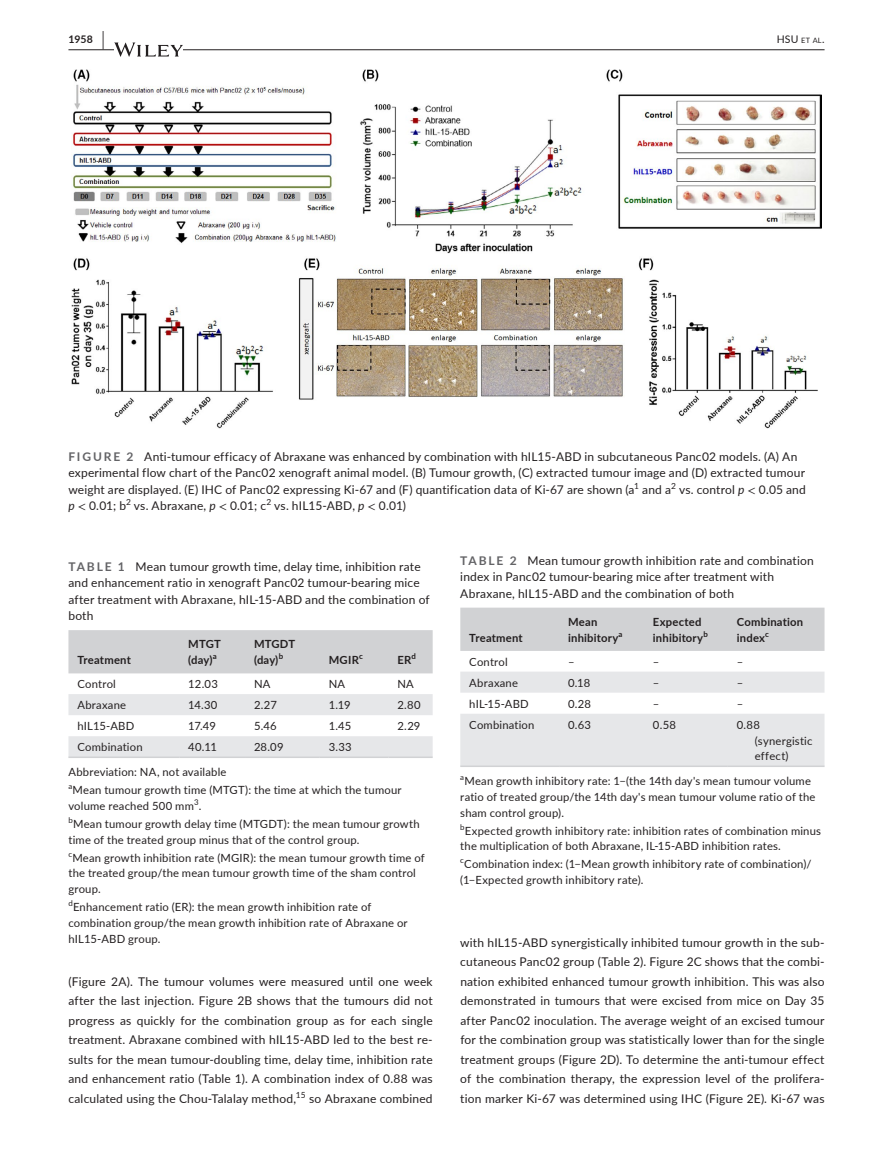
<style>
.page{position:relative;width:893px;height:1174px;background:#fff}
.page>*{position:absolute;margin:0;border:0;box-sizing:border-box;transform-origin:0 0}
.t1{font:12px/19.5px "Lato";letter-spacing:.015em;color:#231f20}
.t2{font:11.25px/15.8px "Lato";letter-spacing:.015em;color:#231f20}
.t3{font:700 11.25px/15.8px "Lato";letter-spacing:.015em;color:#231f20}
.t4{font:10.5px "Lato";color:#231f20}
.t5{font:700 10.5px "Lato";color:#231f20}
.t6{font:8.4px "Lato";color:#231f20}
.t7{font:7.8px "Lato";color:#231f20}
.t8{font:700 7.8px "Lato";color:#231f20}
.s1{font-size:19.5px}
.s2{font-size:7.35px}
.s3{font-weight:700;color:#636366}
.s4{font-style:italic}
.s5{font-family:"STIX"}
</style>
<div class="page">
<hr style="left:68px;top:49px;width:756px;height:1px;background:#231f20">
<svg style="left:114px;top:42px;width:69px;height:15px"></svg>
<img style="left:72px;top:69px;width:749px;height:360px">
<div style="left:68px;top:630px;width:365px;height:43px;background:#d1d2d4"></div>
<svg style="left:68px;top:694px;width:365px;height:62px"></svg>
<hr style="left:68px;top:756px;width:111px;height:2px;background:#d1d2d4">
<hr style="left:179px;top:756px;width:66px;height:2px;background:#d1d2d4">
<hr style="left:245px;top:756px;width:75px;height:2px;background:#d1d2d4">
<hr style="left:320px;top:756px;width:68px;height:2px;background:#d1d2d4">
<hr style="left:388px;top:756px;width:45px;height:2px;background:#d1d2d4">
<div style="left:460px;top:607px;width:364px;height:44px;background:#d1d2d4"></div>
<svg style="left:460px;top:672px;width:364px;height:93px"></svg>
<hr style="left:460px;top:765px;width:99px;height:2px;background:#d1d2d4">
<hr style="left:559px;top:765px;width:85px;height:2px;background:#d1d2d4">
<hr style="left:644px;top:765px;width:84px;height:2px;background:#d1d2d4">
<hr style="left:728px;top:765px;width:96px;height:2px;background:#d1d2d4">
<p class="t5" style="left:68px;top:31px;width:37px">1958 <span class="s1">|</span></p>
<p class="t4" style="left:777px;top:31px;width:49px">HSU <span class="s2">et al</span>.</p>
<p class="t1" style="left:68px;top:448px;width:738px;line-height:16.5px"><span class="s3">FIGURE 2</span> Anti-tumour efficacy of Abraxane was enhanced by combination with hIL15-ABD in subcutaneous Panc02 models. (A) An experimental flow chart of the Panc02 xenograft animal model. (B) Tumour growth, (C) extracted tumour image and (D) extracted tumour weight are displayed. (E) IHC of Panc02 expressing Ki-67 and (F) quantification data of Ki-67 are shown (a</p>
<p class="t6" style="left:634px;top:479px;width:6px">1</p>
<p class="t1" style="left:642px;top:479px;width:30px">and a</p>
<p class="t6" style="left:671px;top:479px;width:6px">2</p>
<p class="t1" style="left:679px;top:479px;width:128px">vs. control <span class="s4">p</span> <span class="s5">&lt;</span> 0.05 and</p>
<p class="t1" style="left:68px;top:496px;width:59px"><span class="s4">p</span> <span class="s5">&lt;</span> 0.01; b</p>
<p class="t6" style="left:126px;top:496px;width:6px">2</p>
<p class="t1" style="left:134px;top:496px;width:134px">vs. Abraxane, <span class="s4">p</span> <span class="s5">&lt;</span> 0.01; c</p>
<p class="t6" style="left:266px;top:496px;width:6px">2</p>
<p class="t1" style="left:274px;top:496px;width:133px">vs. hIL15-ABD, <span class="s4">p</span> <span class="s5">&lt;</span> 0.01)</p>
<p class="t1" style="left:68px;top:558px;width:363px;line-height:16.5px"><span class="s3">TABLE 1</span> Mean tumour growth time, delay time, inhibition rate and enhancement ratio in xenograft Panc02 tumour-bearing mice after treatment with Abraxane, hIL-15-ABD and the combination of both</p>
<p class="t3" style="left:77px;top:651px;width:55px">Treatment</p>
<p class="t3" style="left:188px;top:636px;width:34px">MTGT (day)</p>
<p class="t3" style="left:254px;top:636px;width:43px">MTGDT (day)</p>
<p class="t8" style="left:279px;top:650px;width:6px">b</p>
<p class="t3" style="left:329px;top:651px;width:32px">MGIR</p>
<p class="t8" style="left:359px;top:650px;width:5px">c</p>
<p class="t3" style="left:397px;top:651px;width:15px">ER</p>
<p class="t8" style="left:411px;top:650px;width:6px">d</p>
<p class="t8" style="left:213px;top:650px;width:5px">a</p>
<p class="t2" style="left:77px;top:675px;width:40px">Control</p>
<p class="t2" style="left:188px;top:675px;width:31px">12.03</p>
<p class="t2" style="left:254px;top:675px;width:18px">NA</p>
<p class="t2" style="left:329px;top:675px;width:18px">NA</p>
<p class="t2" style="left:397px;top:675px;width:18px">NA</p>
<p class="t2" style="left:77px;top:696px;width:50px">Abraxane</p>
<p class="t2" style="left:188px;top:696px;width:31px">14.30</p>
<p class="t2" style="left:254px;top:696px;width:24px">2.27</p>
<p class="t2" style="left:329px;top:696px;width:23px">1.19</p>
<p class="t2" style="left:397px;top:696px;width:25px">2.80</p>
<p class="t2" style="left:77px;top:718px;width:58px">hIL15-ABD</p>
<p class="t2" style="left:188px;top:718px;width:29px">17.49</p>
<p class="t2" style="left:254px;top:718px;width:24px">5.46</p>
<p class="t2" style="left:329px;top:718px;width:24px">1.45</p>
<p class="t2" style="left:397px;top:718px;width:25px">2.29</p>
<p class="t2" style="left:77px;top:739px;width:67px">Combination</p>
<p class="t2" style="left:188px;top:739px;width:30px">40.11</p>
<p class="t2" style="left:254px;top:739px;width:31px">28.09</p>
<p class="t2" style="left:329px;top:739px;width:24px">3.33</p>
<p class="t2" style="left:68px;top:763px;width:159px">Abbreviation: NA, not available</p>
<p class="t7" style="left:68px;top:780px;width:5px">a</p>
<p class="t2" style="left:68px;top:781px;width:335px;text-indent:4px">Mean tumour growth time (MTGT): the time at which the tumour volume reached 500 mm .</p>
<p class="t7" style="left:194px;top:796px;width:6px">3</p>
<p class="t7" style="left:68px;top:814px;width:6px">b</p>
<p class="t2" style="left:68px;top:815px;width:353px;text-indent:5px">Mean tumour growth delay time (MTGDT): the mean tumour growth time of the treated group minus that of the control group.</p>
<p class="t7" style="left:68px;top:848px;width:5px">c</p>
<p class="t2" style="left:68px;top:849px;width:358px;text-indent:4px">Mean growth inhibition rate (MGIR): the mean tumour growth time of the treated group/the mean tumour growth time of the sham control group.</p>
<p class="t7" style="left:68px;top:897px;width:6px">d</p>
<p class="t2" style="left:68px;top:898px;width:341px;text-indent:5px">Enhancement ratio (ER): the mean growth inhibition rate of combination group/the mean growth inhibition rate of Abraxane or hIL15-ABD group.</p>
<p class="t1" style="left:68px;top:971px;width:366px;text-align:justify">(Figure 2A). The tumour volumes were measured until one week after the last injection. Figure 2B shows that the tumours did not progress as quickly for the combination group as for each single treatment. Abraxane combined with hIL15-ABD led to the best re&shy;sults for the mean tumour-doubling time, delay time, inhibition rate and enhancement ratio (Table 1). A combination index of 0.88 was calculated using the Chou-Talalay method,<sup>15</sup> so Abraxane combined</p>
<p class="t1" style="left:460px;top:552px;width:355px;line-height:16.5px"><span class="s3">TABLE 2</span> Mean tumour growth inhibition rate and combination index in Panc02 tumour-bearing mice after treatment with<br>Abraxane, hIL15-ABD and the combination of both</p>
<p class="t3" style="left:469px;top:629px;width:55px">Treatment</p>
<p class="t3" style="left:653px;top:613px;width:52px">Expected inhibitory</p>
<p class="t3" style="left:737px;top:613px;width:68px">Combination index</p>
<p class="t3" style="left:568px;top:613px;width:52px">Mean inhibitory</p>
<p class="t8" style="left:703px;top:628px;width:6px">b</p>
<p class="t8" style="left:619px;top:628px;width:5px">a</p>
<p class="t8" style="left:765px;top:628px;width:5px">c</p>
<p class="t2" style="left:469px;top:653px;width:40px">Control</p>
<p class="t2" style="left:568px;top:653px;width:8px">–</p>
<p class="t2" style="left:653px;top:653px;width:8px">–</p>
<p class="t2" style="left:737px;top:653px;width:8px">–</p>
<p class="t2" style="left:469px;top:674px;width:50px">Abraxane</p>
<p class="t2" style="left:568px;top:674px;width:24px">0.18</p>
<p class="t2" style="left:653px;top:674px;width:8px">–</p>
<p class="t2" style="left:737px;top:674px;width:8px">–</p>
<p class="t2" style="left:469px;top:695px;width:61px">hIL-15-ABD</p>
<p class="t2" style="left:568px;top:695px;width:24px">0.28</p>
<p class="t2" style="left:653px;top:695px;width:8px">–</p>
<p class="t2" style="left:737px;top:695px;width:8px">–</p>
<p class="t2" style="left:469px;top:716px;width:67px">Combination</p>
<p class="t2" style="left:568px;top:716px;width:24px">0.63</p>
<p class="t2" style="left:653px;top:716px;width:24px">0.58</p>
<p class="t2" style="left:755px;top:716px;width:59px;text-indent:-18px">0.88 (synergistic effect)</p>
<p class="t7" style="left:460px;top:771px;width:5px">a</p>
<p class="t2" style="left:460px;top:772px;width:357px;text-indent:4px">Mean growth inhibitory rate: 1−(the 14th day's mean tumour volume ratio of treated group/the 14th day's mean tumour volume ratio of the sham control group).</p>
<p class="t7" style="left:460px;top:821px;width:6px">b</p>
<p class="t2" style="left:460px;top:822px;width:362px;text-indent:5px">Expected growth inhibitory rate: inhibition rates of combination minus the multiplication of both Abraxane, IL-15-ABD inhibition rates.</p>
<p class="t7" style="left:460px;top:855px;width:5px">c</p>
<p class="t2" style="left:460px;top:856px;width:353px;text-indent:4px">Combination index: (1−Mean growth inhibitory rate of combination)/ (1−Expected growth inhibitory rate).</p>
<p class="t1" style="left:460px;top:932px;width:366px;text-align:justify">with hIL15-ABD synergistically inhibited tumour growth in the sub&shy;cutaneous Panc02 group (Table 2). Figure 2C shows that the combi&shy;nation exhibited enhanced tumour growth inhibition. This was also demonstrated in tumours that were excised from mice on Day 35 after Panc02 inoculation. The average weight of an excised tumour for the combination group was statistically lower than for the single treatment groups (Figure 2D). To determine the anti-tumour effect of the combination therapy, the expression level of the prolifera&shy;tion marker Ki-67 was determined using IHC (Figure 2E). Ki-67 was</p>
</div>
